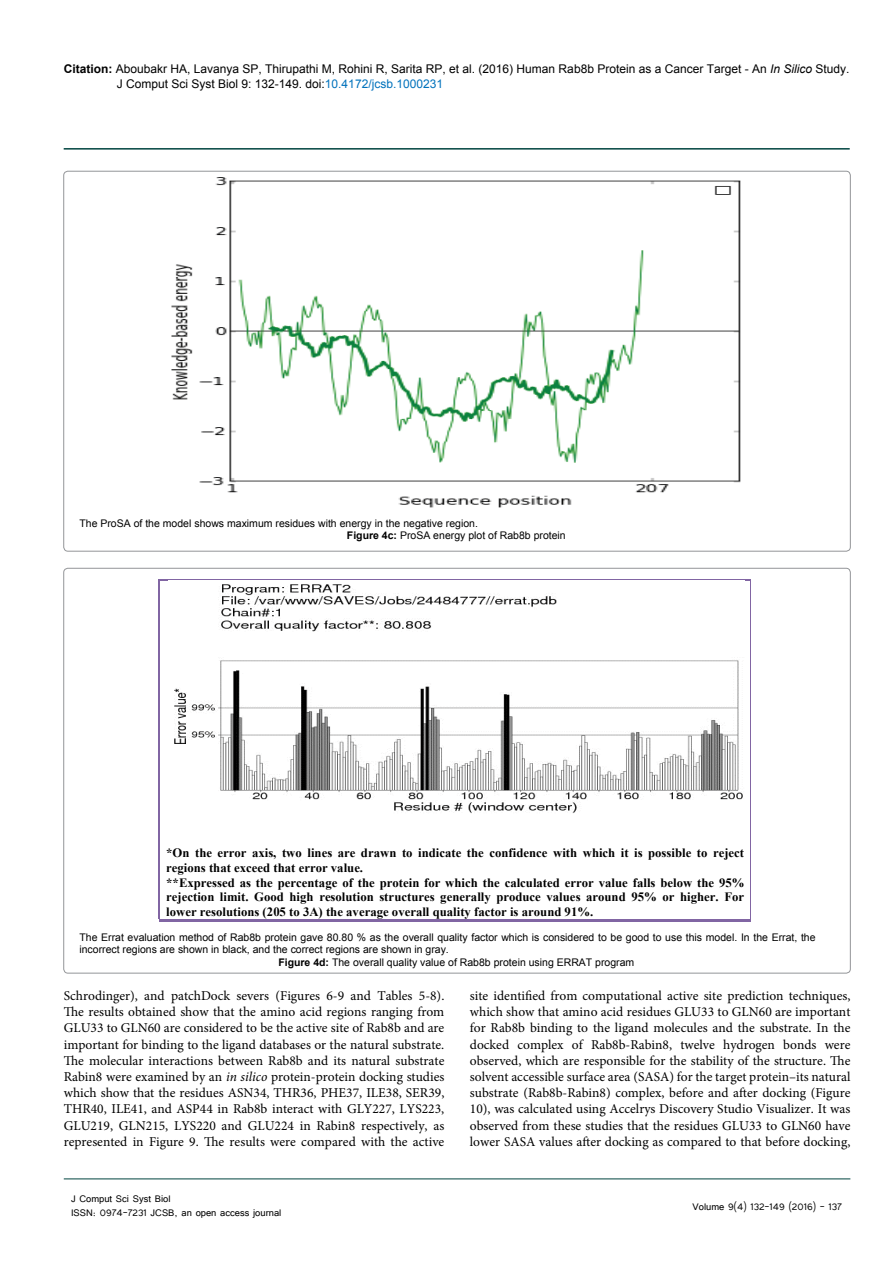
<style>
.page{position:relative;width:893px;height:1263px;background:#fff}
.page>*{position:absolute;margin:0;border:0;box-sizing:border-box;transform-origin:0 0}
.t1{font:13.5px/16.2px "Minion Pro";color:#000;text-align:justify}
.t2{font:700 12.75px/14.7px "Times New Roman";color:#010101}
.t3{font:12px/15px "Arial";color:#000}
.t4{font:12px/14.4px "Tunga";color:#000}
.t5{font:10.5px/12.6px "Arial";color:#000}
.s1{font-weight:700}
.s2{font-style:italic}
.s3{color:#0072bc}
</style>
<div class="page">
<hr style="left:64px;top:148px;width:786px;height:2px;background:#004440">
<hr style="left:64px;top:1179px;width:786px;height:1px;background:#004440">
<svg style="left:160px;top:170px;width:593px;height:338px"></svg>
<hr style="left:160px;top:579px;width:590px;height:1px;background:#8165a3">
<hr style="left:159px;top:580px;width:1px;height:339px;background:#8165a3">
<hr style="left:159px;top:919px;width:591px;height:2px;background:#8165a3">
<hr style="left:750px;top:580px;width:1px;height:339px;background:#8165a3">
<img style="left:174px;top:584px;width:569px;height:230px">
<p class="t3" style="left:117px;top:61px;width:734px;text-indent:-53px"><span class="s1">Citation:</span> Aboubakr HA, Lavanya SP, Thirupathi M, Rohini R, Sarita RP, et al. (2016) Human Rab8b Protein as a Cancer Target - An <span class="s2">In Silico</span> Study.<br>J Comput Sci Syst Biol 9: 132-149. doi:<span class="s3">10.4172/jcsb.1000231</span></p>
<p class="t5" style="left:79px;top:517px;width:400px">The ProSA of the model shows maximum residues with energy in the negative region.</p>
<p class="t5" style="left:347px;top:529px;width:220px"><span class="s1">Figure 4c:</span> ProSA energy plot of Rab8b protein</p>
<p class="t2" style="left:166px;top:845px;width:580px">*On the error axis, two lines are drawn to indicate the confidence with which it is possible to reject regions that exceed that error value.<br>**Expressed as the percentage of the protein for which the calculated error value falls below the 95% rejection limit. Good high resolution structures generally produce values around 95% or higher. For lower resolutions (205 to 3A) the average overall quality factor is around 91%.</p>
<p class="t5" style="left:79px;top:931px;width:738px">The Errat evaluation method of Rab8b protein gave 80.80 % as the overall quality factor which is considered to be good to use this model. In the Errat, the incorrect regions are shown in black, and the correct regions are shown in gray.</p>
<p class="t5" style="left:278px;top:956px;width:357px"><span class="s1">Figure 4d:</span> The overall quality value of Rab8b protein using ERRAT program</p>
<p class="t1" style="left:64px;top:988px;width:382px">Schrodinger), and patchDock severs (Figures 6-9 and Tables 5-8).<br>The results obtained show that the amino acid regions ranging from GLU33 to GLN60 are considered to be the active site of Rab8b and are important for binding to the ligand databases or the natural substrate.<br>The molecular interactions between Rab8b and its natural substrate Rabin8 were examined by an <span class="s2">in silico</span> protein-protein docking studies which show that the residues ASN34, THR36, PHE37, ILE38, SER39, THR40, ILE41, and ASP44 in Rab8b interact with GLY227, LYS223, GLU219, GLN215, LYS220 and GLU224 in Rabin8 respectively, as represented in Figure 9. The results were compared with the active</p>
<p class="t1" style="left:470px;top:988px;width:382px">site identified from computational active site prediction techniques, which show that amino acid residues GLU33 to GLN60 are important for Rab8b binding to the ligand molecules and the substrate. In the docked complex of Rab8b-Rabin8, twelve hydrogen bonds were observed, which are responsible for the stability of the structure. The solvent accessible surface area (SASA) for the target protein–its natural substrate (Rab8b-Rabin8) complex, before and after docking (Figure 10), was calculated using Accelrys Discovery Studio Visualizer. It was observed from these studies that the residues GLU33 to GLN60 have lower SASA values after docking as compared to that before docking,</p>
<p class="t4" style="left:71px;top:1190px;width:212px">J Comput Sci Syst Biol<br>ISSN: 0974-7231 JCSB, an open access journal</p>
<p class="t4" style="left:693px;top:1199px;width:151px">Volume 9(4) 132-149 (2016) - 137</p>
</div>
